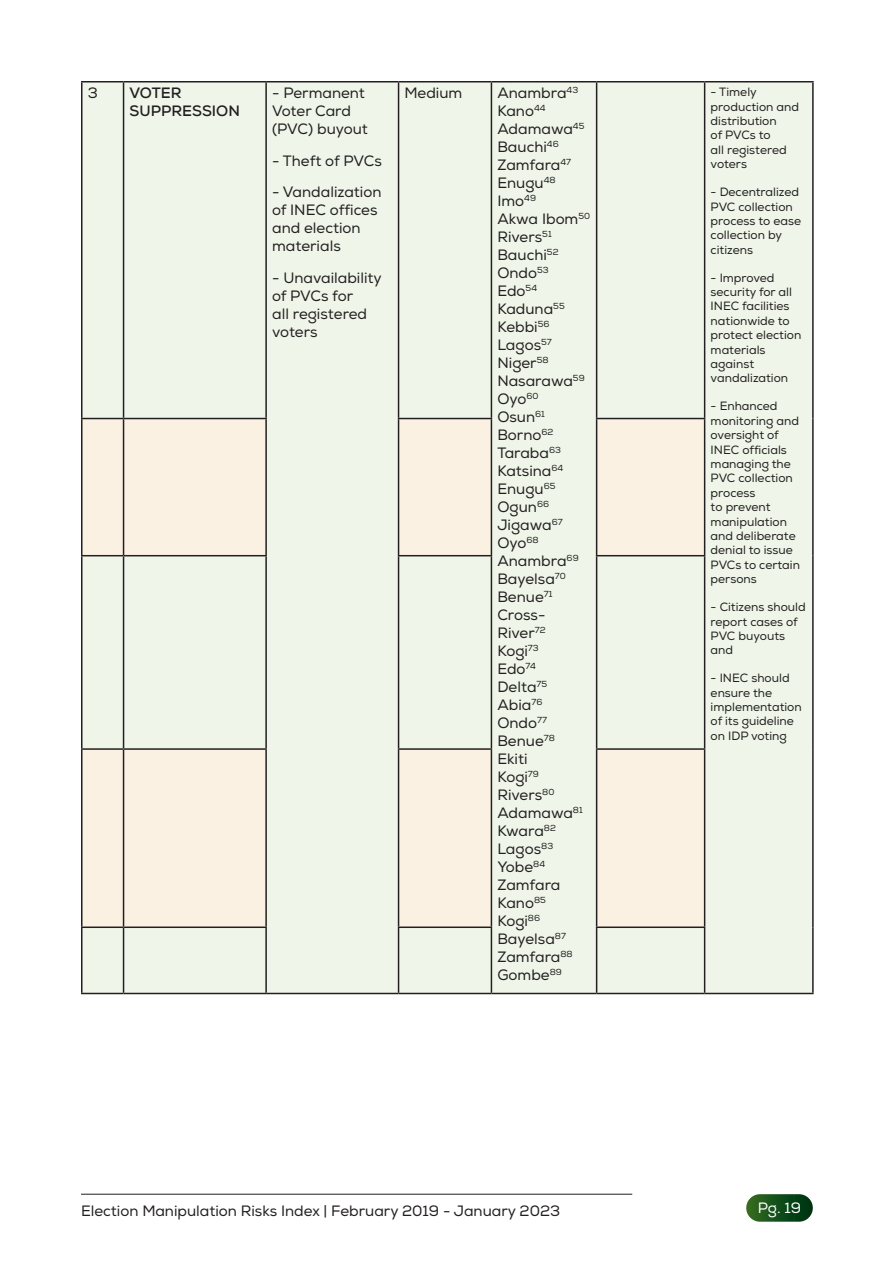
<style>
.page{position:relative;width:893px;height:1263px;background:#fff}
.page>*{position:absolute;margin:0;border:0;box-sizing:border-box;transform-origin:0 0}
.t1{font:15px/18px "Nexa";color:#231f20}
.t2{font:700 15px/18px "Nexa";color:#231f20}
.t3{font:15px "Nexa";color:#fff}
.t4{font:12px/14.4px "Nexa";color:#231f20}
</style>
<div class="page">
<div style="left:746px;top:1194px;width:67px;height:28px;background:linear-gradient(to right,#346d24,#003212);border-radius:14px"></div>
<hr style="left:81px;top:1194px;width:551px;height:1px;background:#231f20">
<div style="left:82px;top:83px;width:730px;height:910px;background:#eff6e9"></div>
<svg style="left:82px;top:418px;width:622px;height:509px;fill:#eff6e9"></svg>
<hr style="left:81px;top:81px;width:43px;height:2px;background:#231f20">
<hr style="left:81px;top:83px;width:1px;height:335px;background:#231f20">
<hr style="left:124px;top:81px;width:142px;height:2px;background:#231f20">
<hr style="left:123px;top:83px;width:1px;height:335px;background:#231f20">
<hr style="left:266px;top:81px;width:133px;height:2px;background:#231f20">
<hr style="left:265px;top:83px;width:2px;height:335px;background:#231f20">
<hr style="left:399px;top:81px;width:92px;height:2px;background:#231f20">
<hr style="left:398px;top:83px;width:1px;height:335px;background:#231f20">
<hr style="left:491px;top:81px;width:106px;height:2px;background:#231f20">
<hr style="left:491px;top:83px;width:1px;height:335px;background:#231f20">
<hr style="left:597px;top:81px;width:108px;height:2px;background:#231f20">
<hr style="left:596px;top:83px;width:1px;height:335px;background:#231f20">
<hr style="left:705px;top:81px;width:109px;height:2px;background:#231f20">
<hr style="left:704px;top:83px;width:1px;height:335px;background:#231f20">
<hr style="left:812px;top:83px;width:2px;height:335px;background:#231f20">
<hr style="left:81px;top:418px;width:43px;height:1px;background:#231f20">
<hr style="left:81px;top:419px;width:1px;height:136px;background:#231f20">
<hr style="left:124px;top:418px;width:143px;height:1px;background:#231f20">
<hr style="left:123px;top:419px;width:1px;height:136px;background:#231f20">
<hr style="left:265px;top:419px;width:2px;height:136px;background:#231f20">
<hr style="left:398px;top:418px;width:94px;height:1px;background:#231f20">
<hr style="left:398px;top:419px;width:1px;height:136px;background:#231f20">
<hr style="left:491px;top:419px;width:1px;height:136px;background:#231f20">
<hr style="left:596px;top:418px;width:109px;height:1px;background:#231f20">
<hr style="left:596px;top:419px;width:1px;height:136px;background:#231f20">
<hr style="left:704px;top:419px;width:1px;height:136px;background:#231f20">
<hr style="left:812px;top:418px;width:2px;height:138px;background:#231f20">
<hr style="left:81px;top:555px;width:43px;height:1px;background:#231f20">
<hr style="left:81px;top:556px;width:1px;height:192px;background:#231f20">
<hr style="left:124px;top:555px;width:143px;height:1px;background:#231f20">
<hr style="left:123px;top:556px;width:1px;height:192px;background:#231f20">
<hr style="left:265px;top:556px;width:2px;height:192px;background:#231f20">
<hr style="left:398px;top:555px;width:94px;height:1px;background:#231f20">
<hr style="left:398px;top:556px;width:1px;height:192px;background:#231f20">
<hr style="left:491px;top:556px;width:1px;height:192px;background:#231f20">
<hr style="left:596px;top:555px;width:109px;height:1px;background:#231f20">
<hr style="left:596px;top:556px;width:1px;height:192px;background:#231f20">
<hr style="left:704px;top:556px;width:1px;height:192px;background:#231f20">
<hr style="left:812px;top:556px;width:2px;height:193px;background:#231f20">
<hr style="left:81px;top:748px;width:43px;height:2px;background:#231f20">
<hr style="left:81px;top:750px;width:1px;height:176px;background:#231f20">
<hr style="left:124px;top:748px;width:143px;height:2px;background:#231f20">
<hr style="left:123px;top:750px;width:1px;height:176px;background:#231f20">
<hr style="left:265px;top:750px;width:2px;height:176px;background:#231f20">
<hr style="left:398px;top:748px;width:94px;height:2px;background:#231f20">
<hr style="left:398px;top:750px;width:1px;height:176px;background:#231f20">
<hr style="left:491px;top:750px;width:1px;height:176px;background:#231f20">
<hr style="left:596px;top:748px;width:109px;height:2px;background:#231f20">
<hr style="left:596px;top:750px;width:1px;height:176px;background:#231f20">
<hr style="left:704px;top:750px;width:1px;height:176px;background:#231f20">
<hr style="left:812px;top:749px;width:2px;height:178px;background:#231f20">
<hr style="left:81px;top:926px;width:43px;height:2px;background:#231f20">
<hr style="left:81px;top:928px;width:1px;height:65px;background:#231f20">
<hr style="left:124px;top:926px;width:143px;height:2px;background:#231f20">
<hr style="left:123px;top:928px;width:1px;height:65px;background:#231f20">
<hr style="left:265px;top:928px;width:2px;height:65px;background:#231f20">
<hr style="left:398px;top:926px;width:94px;height:2px;background:#231f20">
<hr style="left:398px;top:928px;width:1px;height:65px;background:#231f20">
<hr style="left:491px;top:928px;width:1px;height:65px;background:#231f20">
<hr style="left:596px;top:926px;width:109px;height:2px;background:#231f20">
<hr style="left:596px;top:928px;width:1px;height:65px;background:#231f20">
<hr style="left:704px;top:928px;width:1px;height:65px;background:#231f20">
<hr style="left:812px;top:927px;width:2px;height:66px;background:#231f20">
<hr style="left:81px;top:993px;width:43px;height:1px;background:#231f20">
<hr style="left:124px;top:993px;width:142px;height:1px;background:#231f20">
<hr style="left:266px;top:993px;width:133px;height:1px;background:#231f20">
<hr style="left:399px;top:993px;width:92px;height:1px;background:#231f20">
<hr style="left:491px;top:993px;width:106px;height:1px;background:#231f20">
<hr style="left:597px;top:993px;width:108px;height:1px;background:#231f20">
<hr style="left:705px;top:993px;width:109px;height:1px;background:#231f20">
<p class="t1" style="left:88px;top:84px;width:12px">3</p>
<p class="t2" style="left:130px;top:84px;width:112px">VOTER<br>SUPPRESSION</p>
<p class="t1" style="left:272px;top:84px;width:97px">- Permanent<br>Voter Card (PVC) buyout</p>
<p class="t1" style="left:272px;top:152px;width:111px">- Theft of PVCs</p>
<p class="t1" style="left:272px;top:183px;width:111px">- Vandalization of INEC offices and election materials</p>
<p class="t1" style="left:272px;top:269px;width:111px">- Unavailability of PVCs for<br>all registered voters</p>
<p class="t1" style="left:405px;top:84px;width:59px">Medium</p>
<p class="t1" style="left:497px;top:84px;width:82px">Anambra<sup>43</sup></p>
<p class="t1" style="left:497px;top:102px;width:50px">Kano<sup>44</sup></p>
<p class="t1" style="left:497px;top:120px;width:89px">Adamawa<sup>45</sup></p>
<p class="t1" style="left:497px;top:138px;width:63px">Bauchi<sup>46</sup></p>
<p class="t1" style="left:497px;top:156px;width:75px">Zamfara<sup>47</sup></p>
<p class="t1" style="left:497px;top:174px;width:60px">Enugu<sup>48</sup></p>
<p class="t1" style="left:497px;top:192px;width:40px">Imo<sup>49</sup></p>
<p class="t1" style="left:497px;top:210px;width:94px">Akwa Ibom<sup>50</sup></p>
<p class="t1" style="left:497px;top:228px;width:56px">Rivers<sup>51</sup></p>
<p class="t1" style="left:497px;top:246px;width:63px">Bauchi<sup>52</sup></p>
<p class="t1" style="left:497px;top:264px;width:53px">Ondo<sup>53</sup></p>
<p class="t1" style="left:497px;top:282px;width:41px">Edo<sup>54</sup></p>
<p class="t1" style="left:497px;top:300px;width:69px">Kaduna<sup>55</sup></p>
<p class="t1" style="left:497px;top:318px;width:54px">Kebbi<sup>56</sup></p>
<p class="t1" style="left:497px;top:336px;width:56px">Lagos<sup>57</sup></p>
<p class="t1" style="left:497px;top:354px;width:53px">Niger<sup>58</sup></p>
<p class="t1" style="left:497px;top:372px;width:89px">Nasarawa<sup>59</sup></p>
<p class="t1" style="left:497px;top:390px;width:43px">Oyo<sup>60</sup></p>
<p class="t1" style="left:497px;top:408px;width:49px">Osun<sup>61</sup></p>
<p class="t1" style="left:497px;top:426px;width:57px">Borno<sup>62</sup></p>
<p class="t1" style="left:497px;top:444px;width:65px">Taraba<sup>63</sup></p>
<p class="t1" style="left:497px;top:462px;width:67px">Katsina<sup>64</sup></p>
<p class="t1" style="left:497px;top:480px;width:60px">Enugu<sup>65</sup></p>
<p class="t1" style="left:497px;top:498px;width:53px">Ogun<sup>66</sup></p>
<p class="t1" style="left:497px;top:516px;width:67px">Jigawa<sup>67</sup></p>
<p class="t1" style="left:497px;top:534px;width:43px">Oyo<sup>68</sup></p>
<p class="t1" style="left:497px;top:552px;width:83px">Anambra<sup>69</sup></p>
<p class="t1" style="left:497px;top:570px;width:70px">Bayelsa<sup>70</sup></p>
<p class="t1" style="left:497px;top:588px;width:56px">Benue<sup>71</sup></p>
<p class="t1" style="left:497px;top:606px;width:50px">Cross-<br>River<sup>72</sup></p>
<p class="t1" style="left:497px;top:642px;width:43px">Kogi<sup>73</sup></p>
<p class="t1" style="left:497px;top:660px;width:40px">Edo<sup>74</sup></p>
<p class="t1" style="left:497px;top:678px;width:51px">Delta<sup>75</sup></p>
<p class="t1" style="left:497px;top:696px;width:46px">Abia<sup>76</sup></p>
<p class="t1" style="left:497px;top:714px;width:51px">Ondo<sup>77</sup></p>
<p class="t1" style="left:497px;top:732px;width:59px">Benue<sup>78</sup></p>
<p class="t1" style="left:497px;top:750px;width:32px">Ekiti</p>
<p class="t1" style="left:497px;top:768px;width:43px">Kogi<sup>79</sup></p>
<p class="t1" style="left:497px;top:786px;width:59px">Rivers<sup>80</sup></p>
<p class="t1" style="left:497px;top:804px;width:87px">Adamawa<sup>81</sup></p>
<p class="t1" style="left:497px;top:822px;width:60px">Kwara<sup>82</sup></p>
<p class="t1" style="left:497px;top:840px;width:57px">Lagos<sup>83</sup></p>
<p class="t1" style="left:497px;top:858px;width:49px">Yobe<sup>84</sup></p>
<p class="t1" style="left:497px;top:876px;width:64px">Zamfara</p>
<p class="t1" style="left:497px;top:894px;width:50px">Kano<sup>85</sup></p>
<p class="t1" style="left:497px;top:912px;width:44px">Kogi<sup>86</sup></p>
<p class="t1" style="left:497px;top:930px;width:70px">Bayelsa<sup>87</sup></p>
<p class="t1" style="left:497px;top:948px;width:77px">Zamfara<sup>88</sup></p>
<p class="t1" style="left:497px;top:966px;width:66px">Gombe<sup>89</sup></p>
<p class="t4" style="left:711px;top:85px;width:90px">- Timely production and distribution<br>of PVCs to<br>all registered voters</p>
<p class="t4" style="left:711px;top:185px;width:92px">- Decentralized<br>PVC collection process to ease collection by citizens</p>
<p class="t4" style="left:711px;top:271px;width:92px">- Improved security for all<br>INEC facilities nationwide to protect election materials against vandalization</p>
<p class="t4" style="left:711px;top:399px;width:91px">- Enhanced monitoring and oversight of<br>INEC officials managing the<br>PVC collection process<br>to prevent manipulation and deliberate denial to issue<br>PVCs to certain persons</p>
<p class="t4" style="left:711px;top:600px;width:97px">- Citizens should report cases of<br>PVC buyouts and</p>
<p class="t4" style="left:711px;top:671px;width:93px">- INEC should ensure the implementation of its guideline on IDP voting</p>
<p class="t1" style="left:81px;top:1202px;width:481px">Election Manipulation Risks Index | February 2019 - January 2023</p>
<p class="t3" style="left:758px;top:1199px;width:45px">Pg. 19</p>
</div>
